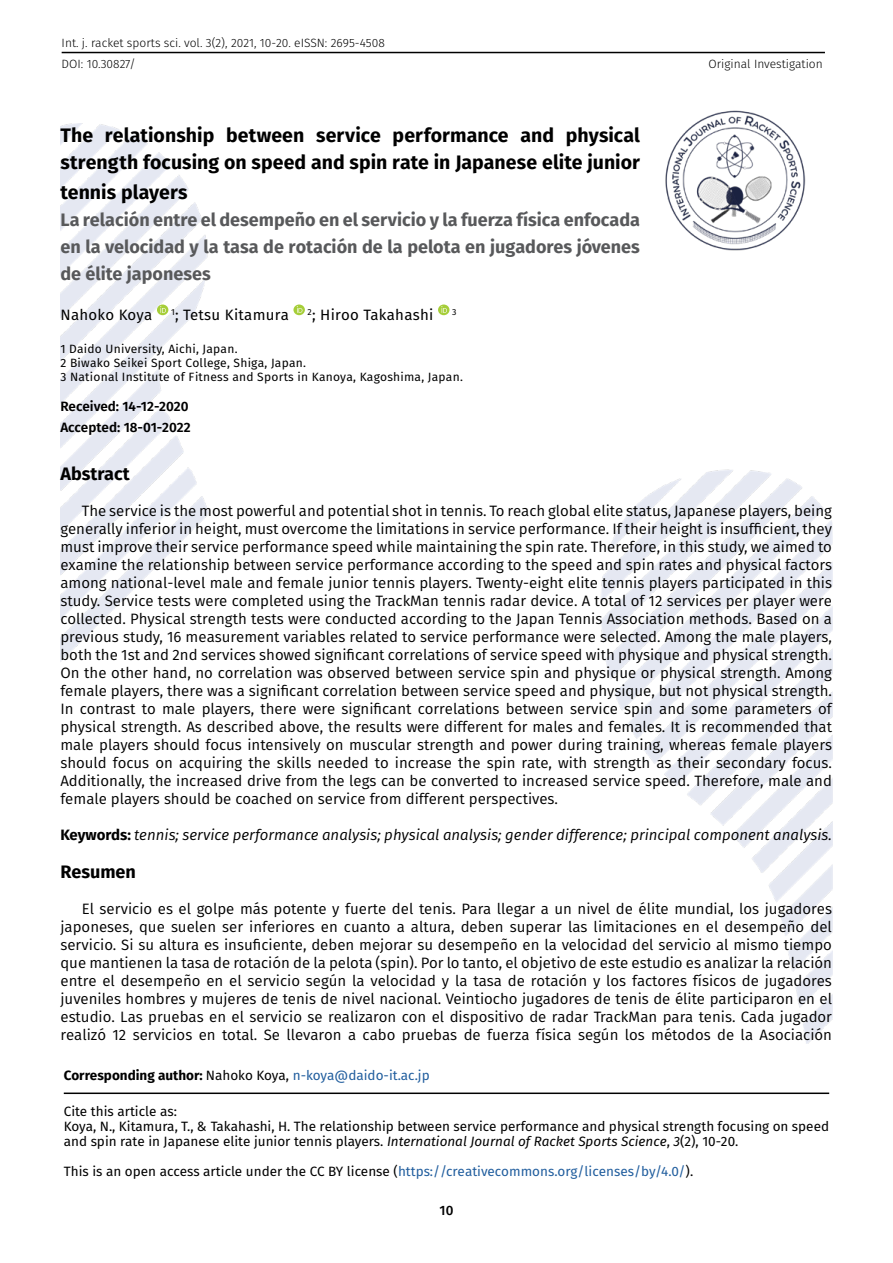
<style>
.page{position:relative;width:893px;height:1263px;background:#fff}
.page>*{position:absolute;margin:0;border:0;box-sizing:border-box;transform-origin:0 0}
.Titulo_articulo{font:700 19.5px/27px "Fira Sans";letter-spacing:.005em;color:#000}
.Titulo_articulo-2{font:700 18px/27px "Fira Sans";color:#58595b;text-align:justify}
.t1{font:700 18px "Fira Sans";color:#000}
.Texto{font:15px/18px "Fira Sans";color:#000;text-align:justify}
.Texto-2{font:italic 15px "Fira Sans";color:#000}
.autores{font:15px "Fira Sans";letter-spacing:.02em;color:#000}
.citar{font:13.5px/15px "Fira Sans";color:#000}
.t2{font:13.5px "Fira Sans";color:#215e9e}
.Texto-3{font:600 13.5px "Fira Sans";color:#000}
.t3{font:500 13.5px "Fira Sans";color:#000}
.fiiliacion{font:12px "Fira Sans";letter-spacing:.02em;color:#000}
.t4{font:300 12px "Fira Sans";color:#000}
.s1{font-weight:700;font-style:normal}
.s2{font-weight:700;color:#000}
.s3{color:#000}
.s4{font-style:italic}
.s5{color:#215e9e}
</style>
<div class="page">
<hr style="left:62px;top:52px;width:763px;height:1px;background:#000">
<img style="left:696px;top:110px;width:79px;height:13px">
<img style="left:61px;top:123px;width:771px;height:920px">
<hr style="left:64px;top:1092px;width:765px;height:2px;background:#000">
<div style="left:157px;top:304px;width:11px;height:11px;background:#a6ce39;border-radius:50%"></div>
<svg style="left:160px;top:306px;width:6px;height:7px"></svg>
<svg style="left:293px;top:304px;width:12px;height:11px"></svg>
<svg style="left:297px;top:306px;width:5px;height:7px"></svg>
<div style="left:438px;top:304px;width:11px;height:11px;background:#a6ce39;border-radius:50%"></div>
<svg style="left:441px;top:306px;width:6px;height:7px"></svg>
<p class="t4" style="left:62px;top:34px;width:325px">Int. j. racket sports sci. vol. 3(2), 2021, 10-20. eISSN: 2695-4508</p>
<p class="t4" style="left:62px;top:56px;width:76px">DOI: 10.30827/</p>
<p class="t4" style="left:708px;top:56px;width:116px">Original Investigation</p>
<p class="Titulo_articulo" style="left:60px;top:120px;width:581px">The relationship between service performance and physical strength focusing on speed and spin rate in Japanese elite junior</p>
<p class="Titulo_articulo" style="left:60px;top:177px;width:129px">tennis players</p>
<p class="Titulo_articulo-2" style="left:60px;top:205px;width:581px">La relación entre el desempeño en el servicio y la fuerza física enfocada en la velocidad y la tasa de rotación de la pelota en jugadores jóvenes de élite japoneses</p>
<p class="autores" style="left:60px;top:304px;width:398px">Nahoko Koya <sup>1</sup>; Tetsu Kitamura <sup>2</sup>; Hiroo Takahashi <sup>3</sup></p>
<p class="fiiliacion" style="left:60px;top:339px;width:179px">1 Daido University, Aichi, Japan.</p>
<p class="fiiliacion" style="left:60px;top:354px;width:247px">2 Biwako Seikei Sport College, Shiga, Japan.</p>
<p class="fiiliacion" style="left:60px;top:368px;width:404px">3 National Institute of Fitness and Sports in Kanoya, Kagoshima, Japan.</p>
<p class="Texto-3" style="left:60px;top:395px;width:130px">Received: 14-12-2020</p>
<p class="Texto-3" style="left:60px;top:416px;width:132px">Accepted: 18-01-2022</p>
<p class="t1" style="left:60px;top:459px;width:71px">Abstract</p>
<p class="Texto" style="left:60px;top:502px;width:773px;text-indent:21px">The service is the most powerful and potential shot in tennis. To reach global elite status, Japanese players, being generally inferior in height, must overcome the limitations in service performance. If their height is insufficient, they must improve their service performance speed while maintaining the spin rate. Therefore, in this study, we aimed to examine the relationship between service performance according to the speed and spin rates and physical factors among national-level male and female junior tennis players. Twenty-eight elite tennis players participated in this study. Service tests were completed using the TrackMan tennis radar device. A total of 12 services per player were collected. Physical strength tests were conducted according to the Japan Tennis Association methods. Based on a previous study, 16 measurement variables related to service performance were selected. Among the male players, both the 1st and 2nd services showed significant correlations of service speed with physique and physical strength.<br>On the other hand, no correlation was observed between service spin and physique or physical strength. Among female players, there was a significant correlation between service speed and physique, but not physical strength.<br>In contrast to male players, there were significant correlations between service spin and some parameters of physical strength. As described above, the results were different for males and females. It is recommended that male players should focus intensively on muscular strength and power during training, whereas female players should focus on acquiring the skills needed to increase the spin rate, with strength as their secondary focus.<br>Additionally, the increased drive from the legs can be converted to increased service speed. Therefore, male and female players should be coached on service from different perspectives.</p>
<p class="Texto-2" style="left:60px;top:824px;width:773px"><span class="s1">Keywords:</span> tennis; service performance analysis; physical analysis; gender difference; principal component analysis.</p>
<p class="t1" style="left:60px;top:856px;width:77px">Resumen</p>
<p class="Texto" style="left:60px;top:899px;width:773px;text-indent:21px">El servicio es el golpe más potente y fuerte del tenis. Para llegar a un nivel de élite mundial, los jugadores japoneses, que suelen ser inferiores en cuanto a altura, deben superar las limitaciones en el desempeño del servicio. Si su altura es insuficiente, deben mejorar su desempeño en la velocidad del servicio al mismo tiempo que mantienen la tasa de rotación de la pelota (spin). Por lo tanto, el objetivo de este estudio es analizar la relación entre el desempeño en el servicio según la velocidad y la tasa de rotación y los factores físicos de jugadores juveniles hombres y mujeres de tenis de nivel nacional. Veintiocho jugadores de tenis de élite participaron en el estudio. Las pruebas en el servicio se realizaron con el dispositivo de radar TrackMan para tenis. Cada jugador realizó 12 servicios en total. Se llevaron a cabo pruebas de fuerza física según los métodos de la Asociación</p>
<p class="t2" style="left:64px;top:1065px;width:367px"><span class="s2">Corresponding author:</span> <span class="s3">Nahoko Koya,</span> n-koya@daido-it.ac.jp</p>
<p class="citar" style="left:64px;top:1103px;width:115px">Cite this article as:</p>
<p class="citar" style="left:64px;top:1118px;width:767px">Koya, N., Kitamura, T., &amp; Takahashi, H. The relationship between service performance and physical strength focusing on speed and spin rate in Japanese elite junior tennis players. <span class="s4">International Journal of Racket Sports Science</span>, <span class="s4">3</span>(2), 10-20.</p>
<p class="citar" style="left:64px;top:1163px;width:631px">This is an open access article under the CC BY license (<span class="s5">https://creativecommons.org/licenses/by/4.0/</span>).</p>
<p class="t3" style="left:440px;top:1199px;width:15px">10</p>
</div>
